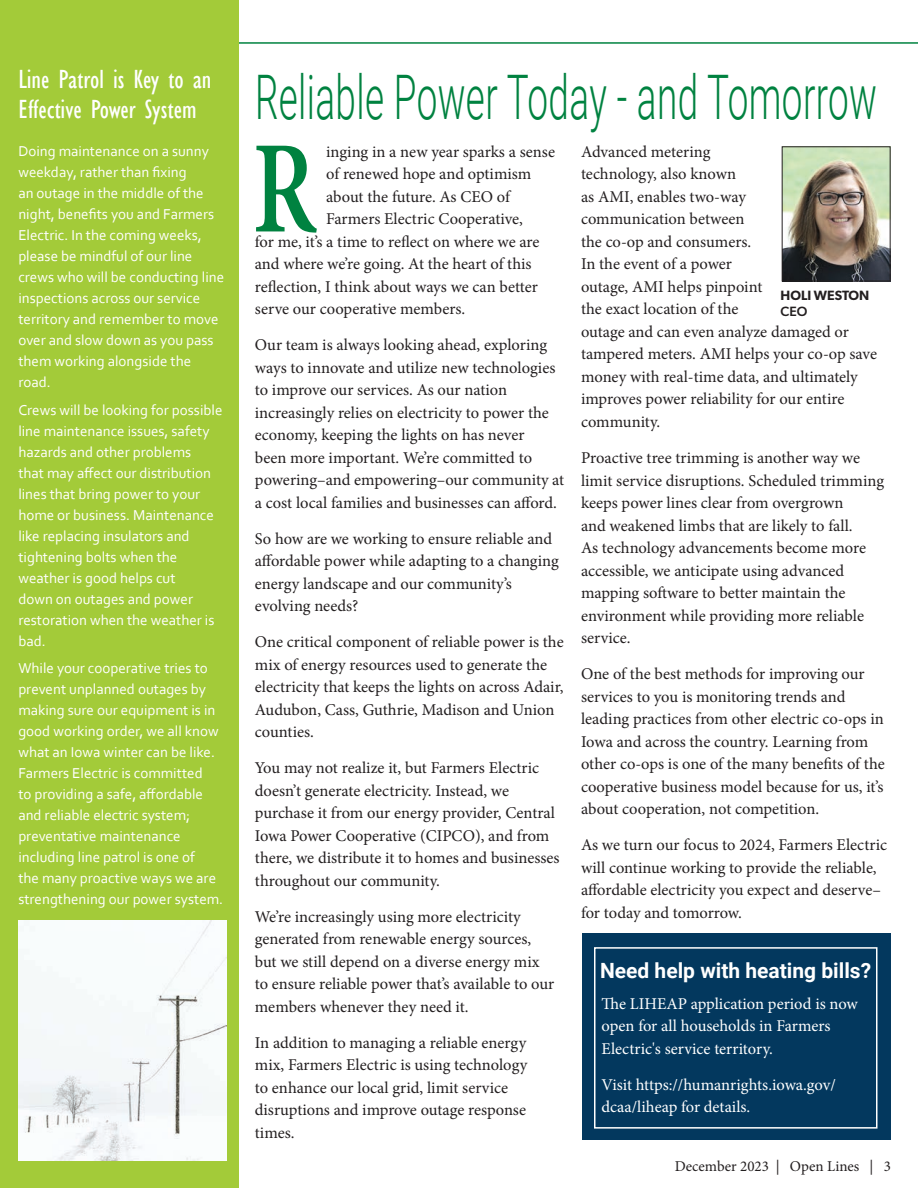
<style>
.page{position:relative;width:918px;height:1188px;background:#fff}
.page>*{position:absolute;margin:0;border:0;box-sizing:border-box;transform-origin:0 0}
.t1{font:600 132px "Minion Pro";color:#008240;scale:.75 1}
.t2{font:300 61.5px "Roboto";letter-spacing:.01em;color:#008240;scale:.6 1}
.t3{font:condensed 27px/30px "Gill Sans";color:#fff}
._2_Farmers_Body_Copy{font:700 21px "Roboto";color:#fff}
._2_Farmers_Body_Copy-2{font:16.5px/22.5px "Minion Pro";color:#231f20}
._2_Farmers_Body_Copy-3{font:16.5px/22.5px "Minion Pro";color:#fff}
.Sidebar_Body_Text_WHITE{font:15px/21px "Corbel";color:#fff}
._2_Farmers_Body_Copy-4{font:15px "Minion Pro";color:#231f20}
.t4{font:600 13.5px "Gibson";color:#231f20}
.t5{font:500 13.5px "Gibson";color:#231f20}
</style>
<div class="page">
<hr style="left:0;top:42px;width:918px;height:2px;background:#008240">
<div style="left:0;top:0;width:238px;height:1188px;background:#a3cb39"></div>
<img style="left:18px;top:920px;width:209px;height:241px">
<img style="left:784px;top:148px;width:105px;height:131px">
<div style="left:782px;top:146px;width:109px;height:135px;border:1px solid #231f20"></div>
<div style="left:582px;top:933px;width:308px;height:207px;background:#03385e"></div>
<div style="left:594px;top:947px;width:284px;height:182px;border:2px solid #fff"></div>
<p class="t3" style="left:18px;top:64px;width:194px">Line Patrol is Key to an<br>Effective Power System</p>
<p class="Sidebar_Body_Text_WHITE" style="left:18px;top:140px;width:207px">Doing maintenance on a sunny weekday, rather than fixing<br>an outage in the middle of the night, benefits you and Farmers<br>Electric. In the coming weeks, please be mindful of our line crews who will be conducting line inspections across our service territory and remember to move over and slow down as you pass them working alongside the road.</p>
<p class="Sidebar_Body_Text_WHITE" style="left:18px;top:399px;width:206px">Crews will be looking for possible line maintenance issues, safety hazards and other problems<br>that may affect our distribution lines that bring power to your home or business. Maintenance like replacing insulators and tightening bolts when the weather is good helps cut<br>down on outages and power restoration when the weather is bad.</p>
<p class="Sidebar_Body_Text_WHITE" style="left:18px;top:658px;width:206px">While your cooperative tries to prevent unplanned outages by making sure our equipment is in good working order, we all know what an Iowa winter can be like.<br>Farmers Electric is committed<br>to providing a safe, affordable and reliable electric system; preventative maintenance including line patrol is one of<br>the many proactive ways we are strengthening our power system.</p>
<p class="t2" style="left:255px;top:54px;width:1038px">Reliable Power Today - and Tomorrow</p>
<p class="_2_Farmers_Body_Copy-2" style="left:326px;top:140px;width:230px">inging in a new year sparks a sense</p>
<p class="_2_Farmers_Body_Copy-2" style="left:326px;top:163px;width:207px">of renewed hope and optimism</p>
<p class="_2_Farmers_Body_Copy-2" style="left:326px;top:185px;width:185px">about the future. As CEO of</p>
<p class="_2_Farmers_Body_Copy-2" style="left:326px;top:208px;width:198px">Farmers Electric Cooperative,</p>
<p class="_2_Farmers_Body_Copy-2" style="left:255px;top:230px;width:286px">for me, it’s a time to reflect on where we are</p>
<p class="_2_Farmers_Body_Copy-2" style="left:255px;top:253px;width:278px">and where we’re going. At the heart of this</p>
<p class="_2_Farmers_Body_Copy-2" style="left:255px;top:275px;width:285px">reflection, I think about ways we can better</p>
<p class="_2_Farmers_Body_Copy-2" style="left:255px;top:298px;width:212px">serve our cooperative members.</p>
<p class="_2_Farmers_Body_Copy-2" style="left:255px;top:334px;width:311px">Our team is always looking ahead, exploring ways to innovate and utilize new technologies to improve our services. As our nation increasingly relies on electricity to power the economy, keeping the lights on has never<br>been more important. We’re committed to powering–and empowering–our community at a cost local families and businesses can afford.</p>
<p class="_2_Farmers_Body_Copy-2" style="left:255px;top:527px;width:305px">So how are we working to ensure reliable and affordable power while adapting to a changing energy landscape and our community’s evolving needs?</p>
<p class="_2_Farmers_Body_Copy-2" style="left:255px;top:631px;width:310px">One critical component of reliable power is the mix of energy resources used to generate the electricity that keeps the lights on across Adair, Audubon, Cass, Guthrie, Madison and Union counties.</p>
<p class="_2_Farmers_Body_Copy-2" style="left:255px;top:757px;width:306px">You may not realize it, but Farmers Electric doesn’t generate electricity. Instead, we purchase it from our energy provider, Central Iowa Power Cooperative (CIPCO), and from there, we distribute it to homes and businesses throughout our community.</p>
<p class="_2_Farmers_Body_Copy-2" style="left:255px;top:905px;width:301px">We’re increasingly using more electricity generated from renewable energy sources, but we still depend on a diverse energy mix to ensure reliable power that’s available to our members whenever they need it.</p>
<p class="_2_Farmers_Body_Copy-2" style="left:255px;top:1031px;width:274px">In addition to managing a reliable energy mix, Farmers Electric is using technology to enhance our local grid, limit service disruptions and improve outage response times.</p>
<p class="_2_Farmers_Body_Copy-2" style="left:581px;top:140px;width:298px">Advanced metering<br>technology, also known<br>as AMI, enables two-way<br>communication between<br>the co-op and consumers.<br>In the event of a power<br>outage, AMI helps pinpoint<br>the exact location of the<br>outage and can even analyze damaged or tampered meters. AMI helps your co-op save money with real-time data, and ultimately improves power reliability for our entire community.</p>
<p class="_2_Farmers_Body_Copy-2" style="left:581px;top:447px;width:305px">Proactive tree trimming is another way we limit service disruptions. Scheduled trimming keeps power lines clear from overgrown<br>and weakened limbs that are likely to fall.<br>As technology advancements become more accessible, we anticipate using advanced mapping software to better maintain the environment while providing more reliable service.</p>
<p class="_2_Farmers_Body_Copy-2" style="left:581px;top:663px;width:305px">One of the best methods for improving our services to you is monitoring trends and leading practices from other electric co-ops in Iowa and across the country. Learning from other co-ops is one of the many benefits of the cooperative business model because for us, it’s about cooperation, not competition.</p>
<p class="_2_Farmers_Body_Copy-2" style="left:581px;top:834px;width:308px">As we turn our focus to 2024, Farmers Electric will continue working to provide the reliable, affordable electricity you expect and deserve– for today and tomorrow.</p>
<p class="t1" style="left:253px;top:98px;width:87px">R</p>
<p class="t4" style="left:781px;top:287px;width:90px">HOLI WESTON</p>
<p class="t5" style="left:781px;top:303px;width:28px">CEO</p>
<p class="_2_Farmers_Body_Copy" style="left:600px;top:956px;width:273px">Need help with heating bills?</p>
<p class="_2_Farmers_Body_Copy-3" style="left:602px;top:992px;width:258px">The LIHEAP application period is now open for all households in Farmers<br>Electric's service territory.</p>
<p class="_2_Farmers_Body_Copy-3" style="left:602px;top:1073px;width:236px">Visit https://humanrights.iowa.gov/ dcaa/liheap for details.</p>
<p class="_2_Farmers_Body_Copy-4" style="left:675px;top:1157px;width:218px">December 2023 | Open Lines | 3</p>
</div>
